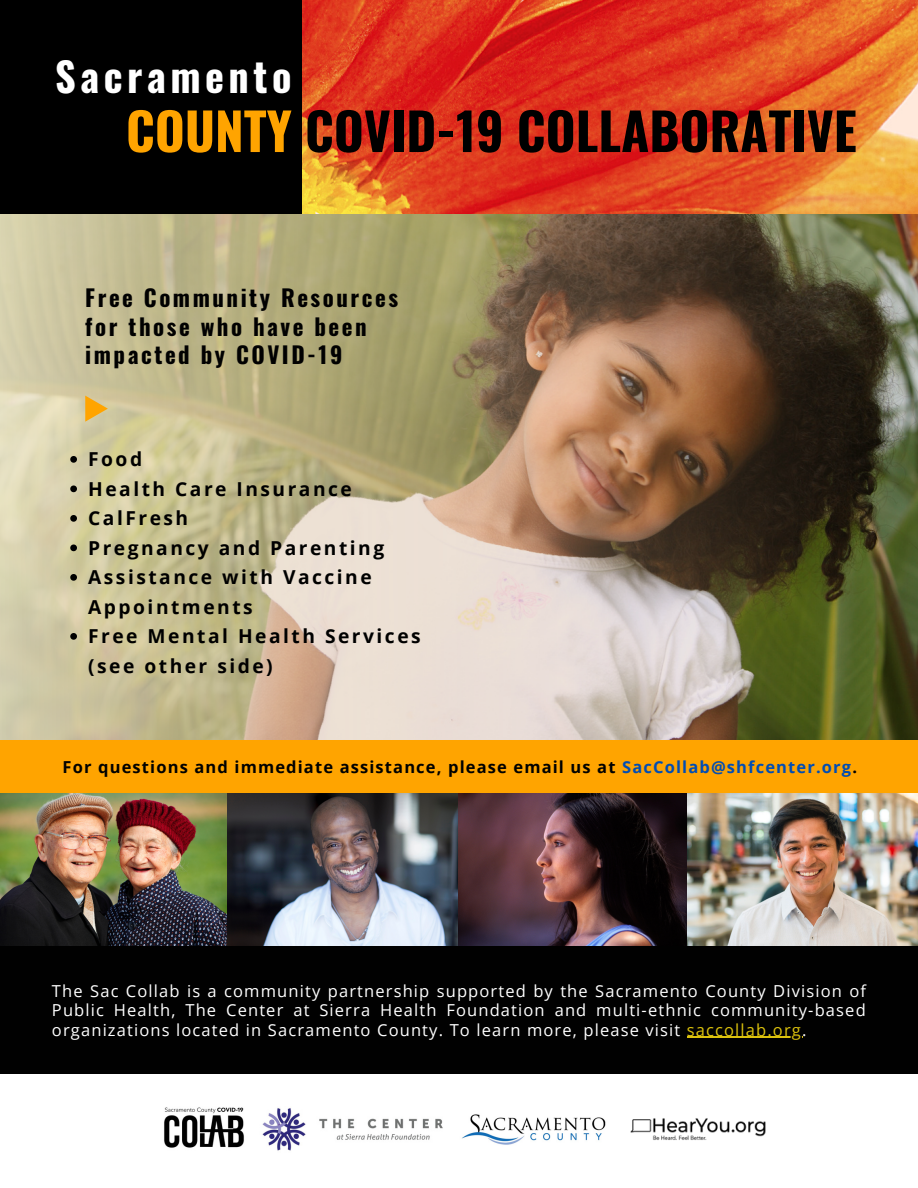
<style>
.page{position:relative;width:918px;height:1188px;background:#fff}
.page>*{position:absolute;margin:0;border:0;box-sizing:border-box;transform-origin:0 0}
.t1{font:700 51.3px "Oswald";color:#000}
.t2{font:700 40.2px "Oswald";letter-spacing:.11em;color:#fff}
.t3{font:700 22.95px/28.2px "Oswald";letter-spacing:.11em;color:#010101}
.t4{font:700 19.2px/29.5px "Open Sans";letter-spacing:.13em;color:#000}
.t5{font:16.5px/19.2px "Open Sans";letter-spacing:.07em;color:#fff;text-align:justify}
.t6{font:700 16.5px "Open Sans";letter-spacing:.07em;color:#010101}
.s1{color:#ffa400}
.s2{color:#004db4}
.s3{color:#000}
.s4{color:#dcc20d}
</style>
<div class="page">
<img style="left:0;top:214px;width:918px;height:592px">
<img style="left:302px;top:0;width:616px;height:213px">
<div style="left:0;top:0;width:302px;height:214px;background:#000"></div>
<img style="left:630px;top:1118px;width:136px;height:22px">
<img style="left:164px;top:1107px;width:80px;height:41px">
<img style="left:262px;top:1108px;width:181px;height:43px">
<img style="left:462px;top:1114px;width:144px;height:31px">
<svg style="left:70px;top:456px;width:7px;height:7px"></svg>
<svg style="left:70px;top:486px;width:7px;height:6px"></svg>
<svg style="left:70px;top:515px;width:7px;height:7px"></svg>
<svg style="left:70px;top:545px;width:7px;height:6px"></svg>
<svg style="left:70px;top:574px;width:7px;height:7px"></svg>
<svg style="left:70px;top:633px;width:7px;height:7px"></svg>
<svg style="left:85px;top:396px;width:23px;height:26px"></svg>
<img style="left:0;top:793px;width:917px;height:153px">
<div style="left:0;top:947px;width:918px;height:127px;background:#010101"></div>
<hr style="left:687px;top:1037px;width:115px;height:1px;background:#dcc20d">
<div style="left:0;top:740px;width:918px;height:53px;background:#ffa400"></div>
<p class="t2" style="left:55px;top:46px;width:238px">Sacramento</p>
<p class="t1" style="left:126px;top:91px;width:732px"><span class="s1">COUNTY</span> COVID-19 COLLABORATIVE</p>
<p class="t3" style="left:85px;top:283px;width:314px">Free Community Resources for those who have been impacted by COVID-19</p>
<p class="t4" style="left:88px;top:444px;width:55px">Food</p>
<p class="t4" style="left:88px;top:473px;width:265px">Health Care Insurance</p>
<p class="t4" style="left:88px;top:503px;width:102px">CalFresh</p>
<p class="t4" style="left:88px;top:532px;width:298px">Pregnancy and Parenting</p>
<p class="t4" style="left:88px;top:562px;width:285px">Assistance with Vaccine<br>Appointments</p>
<p class="t4" style="left:88px;top:621px;width:334px">Free Mental Health Services (see other side)</p>
<p class="t6" style="left:63px;top:755px;width:796px">For questions and immediate assistance, please email us at <span class="s2">SacCollab@shfcenter.org</span><span class="s3">.</span></p>
<p class="t5" style="left:52px;top:981px;width:816px">The Sac Collab is a community partnership supported by the Sacramento County Division of Public Health, The Center at Sierra Health Foundation and multi-ethnic community-based organizations located in Sacramento County. To learn more, please visit <span class="s4">saccollab.org</span>.</p>
</div>
